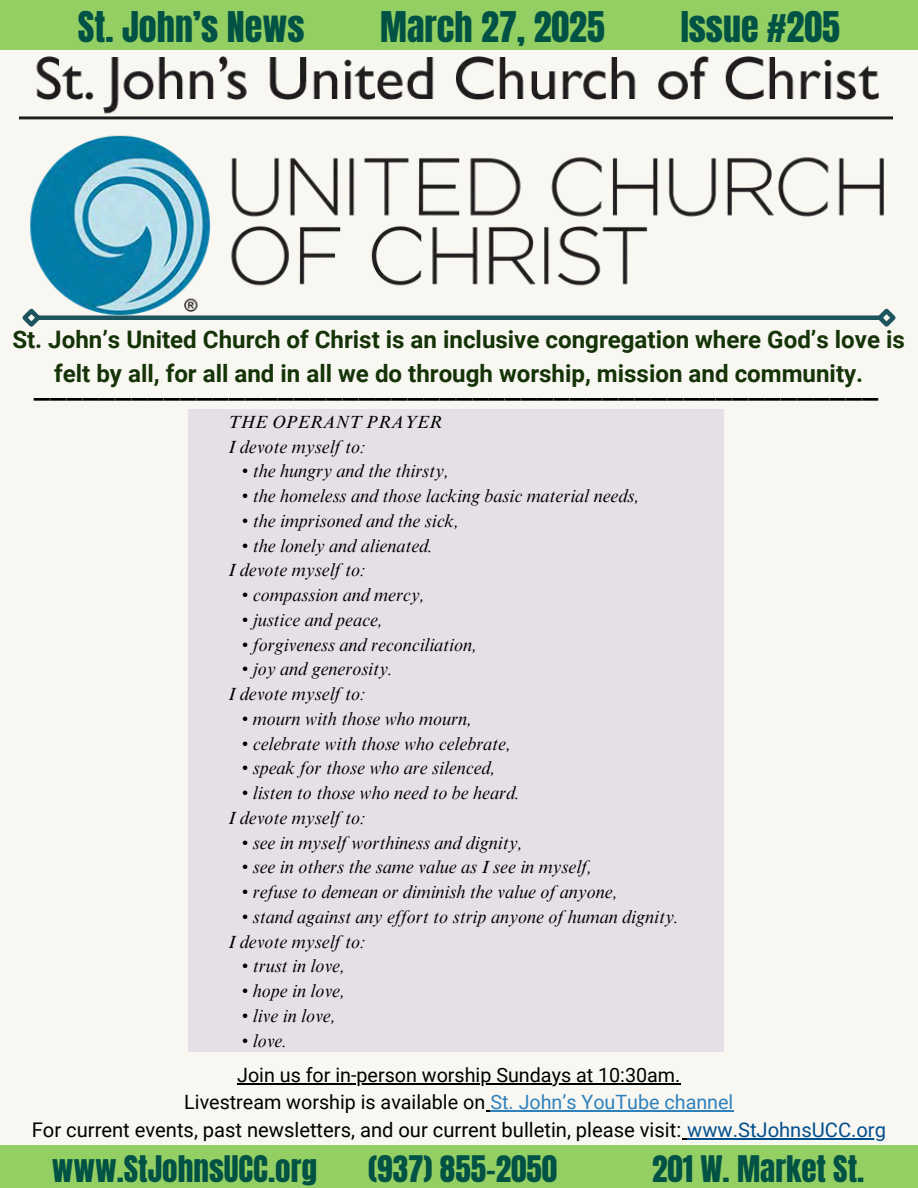
<style>
.page{position:relative;width:918px;height:1188px;background:#f8f7f2}
.page>*{position:absolute;margin:0;border:0;box-sizing:border-box;transform-origin:0 0}
.t1{font:36px "Roboto";color:#000}
.t2{font:36px "Anton";color:#005244}
.t3{font:31.2px "Anton";color:#005244}
.t4{font:700 24.15px/33.8px "Roboto";color:#143306;text-align:center}
.t5{font:20.25px "Roboto";color:#000}
.t6{font:19.8px/27px "Roboto";color:#000;text-align:center}
.t7{font:italic 18px "Times NRMT Pro";color:#000}
.s1{color:#2f81bc}
.s2{color:#024f8d}
</style>
<div class="page">
<img style="left:20px;top:56px;width:873px;height:259px">
<div style="left:37px;top:315px;width:844px;height:5px;background:#1d545d"></div>
<svg style="left:20px;top:305px;width:25px;height:22px"></svg>
<svg style="left:873px;top:305px;width:23px;height:22px"></svg>
<div style="left:0;top:0;width:918px;height:49px;background:#94cf64"></div>
<div style="left:0;top:1146px;width:918px;height:42px;background:#94cf64"></div>
<hr style="left:237px;top:1083px;width:444px;height:1px;background:#000">
<hr style="left:490px;top:1110px;width:244px;height:1px;background:#2f81bc">
<hr style="left:687px;top:1138px;width:199px;height:2px;background:#024f8d">
<div style="left:188px;top:410px;width:536px;height:642px;background:#e5e0e6"></div>
<p class="t2" style="left:78px;top:1px;width:228px">St. John’s News</p>
<p class="t2" style="left:380px;top:1px;width:226px">March 27, 2025</p>
<p class="t2" style="left:681px;top:1px;width:161px">Issue #205</p>
<p class="t4" style="left:12px;top:323px;width:894px">St. John’s United Church of Christ is an inclusive congregation where God’s love is felt by all, for all and in all we do through worship, mission and community.</p>
<p class="t7" style="left:228px;top:415px;width:215px">THE OPERANT PRAYER</p>
<p class="t7" style="left:228px;top:440px;width:139px">I devote myself to:</p>
<p class="t7" style="left:242px;top:464px;width:209px">• the hungry and the thirsty,</p>
<p class="t7" style="left:242px;top:489px;width:399px">• the homeless and those lacking basic material needs,</p>
<p class="t7" style="left:242px;top:514px;width:219px">• the imprisoned and the sick,</p>
<p class="t7" style="left:242px;top:539px;width:193px">• the lonely and alienated.</p>
<p class="t7" style="left:228px;top:563px;width:139px">I devote myself to:</p>
<p class="t7" style="left:242px;top:588px;width:184px">• compassion and mercy,</p>
<p class="t7" style="left:242px;top:613px;width:142px">• justice and peace,</p>
<p class="t7" style="left:242px;top:638px;width:237px">• forgiveness and reconciliation,</p>
<p class="t7" style="left:242px;top:662px;width:153px">• joy and generosity.</p>
<p class="t7" style="left:228px;top:687px;width:139px">I devote myself to:</p>
<p class="t7" style="left:242px;top:712px;width:232px">• mourn with those who mourn,</p>
<p class="t7" style="left:242px;top:737px;width:271px">• celebrate with those who celebrate,</p>
<p class="t7" style="left:242px;top:761px;width:255px">• speak for those who are silenced,</p>
<p class="t7" style="left:242px;top:786px;width:280px">• listen to those who need to be heard.</p>
<p class="t7" style="left:228px;top:811px;width:139px">I devote myself to:</p>
<p class="t7" style="left:242px;top:836px;width:282px">• see in myself worthiness and dignity,</p>
<p class="t7" style="left:242px;top:860px;width:352px">• see in others the same value as I see in myself,</p>
<p class="t7" style="left:242px;top:885px;width:377px">• refuse to demean or diminish the value of anyone,</p>
<p class="t7" style="left:242px;top:910px;width:439px">• stand against any effort to strip anyone of human dignity.</p>
<p class="t7" style="left:228px;top:935px;width:139px">I devote myself to:</p>
<p class="t7" style="left:242px;top:959px;width:105px">• trust in love,</p>
<p class="t7" style="left:242px;top:984px;width:105px">• hope in love,</p>
<p class="t7" style="left:242px;top:1009px;width:95px">• live in love,</p>
<h4 class="t7" style="left:242px;top:1034px;width:47px">• love.</h4>
<h3 class="t1" style="left:34px;top:365px;width:846px">____________________________________________________</h3>
<p class="t6" style="left:184px;top:1062px;width:551px">Join us for in-person worship Sundays at 10:30am.<br>Livestream worship is available on <span class="s1">St. John’s YouTube channel</span></p>
<p class="t5" style="left:32px;top:1119px;width:856px">For current events, past newsletters, and our current bulletin, please visit: <span class="s2">www.StJohnsUCC.org</span></p>
<h1 class="t3" style="left:52px;top:1147px;width:267px">www.StJohnsUCC.org</h1>
<h1 class="t3" style="left:368px;top:1147px;width:191px">(937) 855-2050</h1>
<h1 class="t3" style="left:652px;top:1147px;width:214px">201 W. Market St.</h1>
</div>
